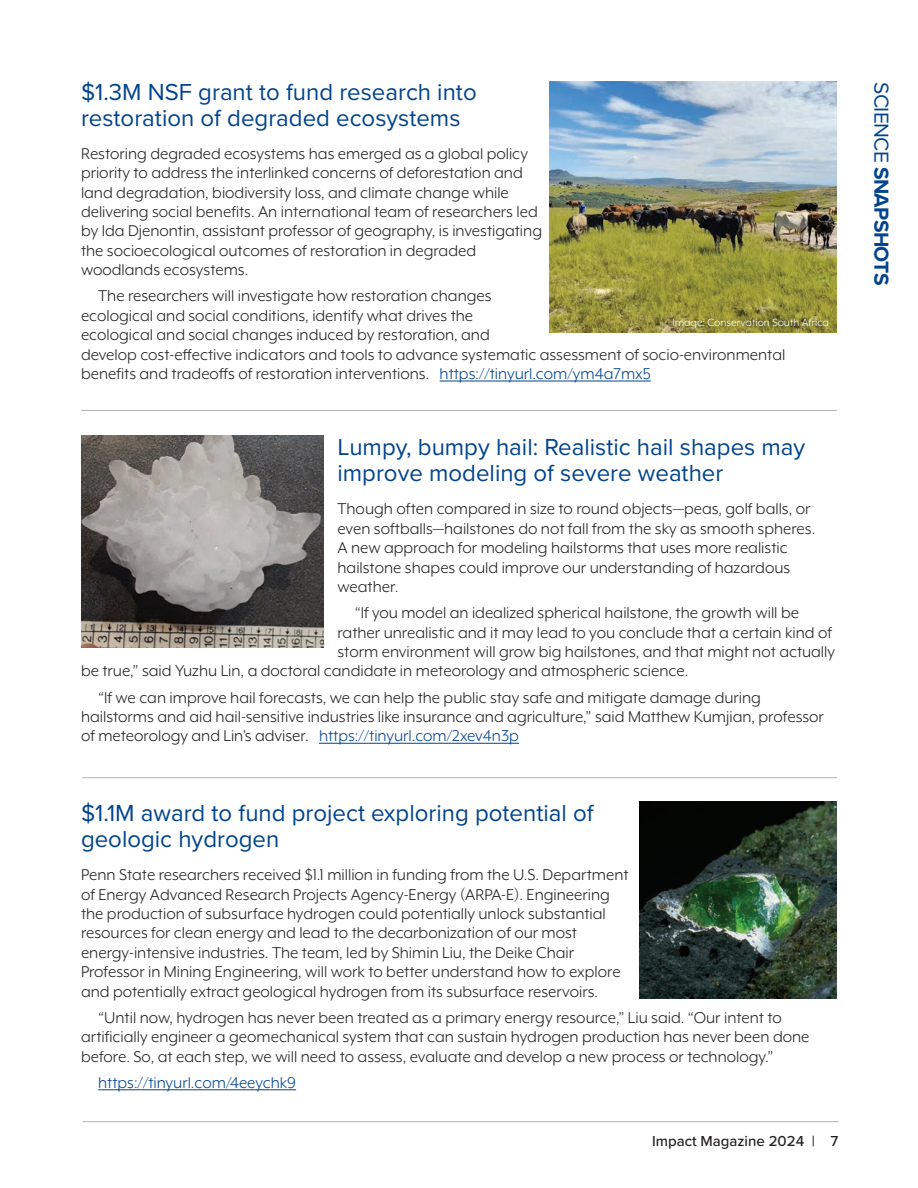
<style>
.page{position:relative;width:918px;height:1188px;background:#fff}
.page>*{position:absolute;margin:0;border:0;box-sizing:border-box;transform-origin:0 0}
.proxima_nova_subhead{font:24px/26px "Proxima Nova";color:#02448d}
.Heading_proxima_caps{font:700 21px "Proxima Nova";letter-spacing:-.03em;color:#02448d}
.mr_eaves_body{font:18px/19.4px "Mr Eaves XL Mod OT";color:#231f20}
.mr_eaves_body-2{font:18px "Mr Eaves XL Mod OT";color:#02448d}
.t1{font:500 15px "Proxima Nova";color:#231f20}
.mr_eaves_body-3{font:12px "Mr Eaves XL Mod OT";color:#fff}
.s1{color:#02448d}
.s2{font-weight:400}
</style>
<div class="page">
<hr style="left:82px;top:1121px;width:756px;height:1px;background:#231f20">
<hr style="left:319px;top:743px;width:200px;height:1px;background:#02448d">
<hr style="left:82px;top:777px;width:755px;height:1px;background:#231f20">
<hr style="left:81px;top:410px;width:756px;height:1px;background:#231f20">
<hr style="left:440px;top:381px;width:211px;height:1px;background:#02448d">
<hr style="left:98px;top:1090px;width:198px;height:1px;background:#02448d">
<img style="left:549px;top:81px;width:288px;height:252px">
<img style="left:81px;top:435px;width:243px;height:213px">
<img style="left:639px;top:801px;width:198px;height:198px">
<p class="proxima_nova_subhead" style="left:81px;top:78px;width:397px">$1.3M NSF grant to fund research into restoration of degraded ecosystems</p>
<p class="mr_eaves_body" style="left:81px;top:144px;width:463px">Restoring degraded ecosystems has emerged as a global policy priority to address the interlinked concerns of deforestation and land degradation, biodiversity loss, and climate change while delivering social benefits. An international team of researchers led by Ida Djenontin, assistant professor of geography, is investigating the socioecological outcomes of restoration in degraded woodlands ecosystems.</p>
<p class="mr_eaves_body" style="left:81px;top:286px;width:706px;text-indent:17px">The researchers will investigate how restoration changes<br>ecological and social conditions, identify what drives the<br>ecological and social changes induced by restoration, and<br>develop cost-effective indicators and tools to advance systematic assessment of socio-environmental benefits and tradeoffs of restoration interventions. <span class="s1">https://tinyurl.com/ym4a7mx5</span></p>
<p class="mr_eaves_body-3" style="left:672px;top:316px;width:158px">Image: Conservation South Africa</p>
<p class="proxima_nova_subhead" style="left:338px;top:433px;width:469px">Lumpy, bumpy hail: Realistic hail shapes may improve modeling of severe weather</p>
<p class="mr_eaves_body" style="left:338px;top:499px;width:479px">Though often compared in size to round objects—peas, golf balls, or even softballs—hailstones do not fall from the sky as smooth spheres.<br>A new approach for modeling hailstorms that uses more realistic hailstone shapes could improve our understanding of hazardous weather.</p>
<p class="mr_eaves_body" style="left:355px;top:603px;width:446px">“If you model an idealized spherical hailstone, the growth will be</p>
<p class="mr_eaves_body" style="left:338px;top:622px;width:496px">rather unrealistic and it may lead to you conclude that a certain kind of</p>
<p class="mr_eaves_body" style="left:338px;top:642px;width:499px">storm environment will grow big hailstones, and that might not actually</p>
<p class="mr_eaves_body" style="left:81px;top:661px;width:609px">be true,” said Yuzhu Lin, a doctoral candidate in meteorology and atmospheric science.</p>
<p class="mr_eaves_body" style="left:81px;top:687px;width:744px;text-indent:17px">“If we can improve hail forecasts, we can help the public stay safe and mitigate damage during hailstorms and aid hail-sensitive industries like insurance and agriculture,” said Matthew Kumjian, professor of meteorology and Lin’s adviser. <span class="s1">https://tinyurl.com/2xev4n3p</span></p>
<p class="proxima_nova_subhead" style="left:81px;top:799px;width:514px">$1.1M award to fund project exploring potential of geologic hydrogen</p>
<p class="mr_eaves_body" style="left:81px;top:865px;width:549px">Penn State researchers received $1.1 million in funding from the U.S. Department of Energy Advanced Research Projects Agency-Energy (ARPA-E). Engineering the production of subsurface hydrogen could potentially unlock substantial resources for clean energy and lead to the decarbonization of our most energy-intensive industries. The team, led by Shimin Liu, the Deike Chair Professor in Mining Engineering, will work to better understand how to explore and potentially extract geological hydrogen from its subsurface reservoirs.</p>
<p class="mr_eaves_body" style="left:81px;top:1008px;width:730px;text-indent:17px">“Until now, hydrogen has never been treated as a primary energy resource,” Liu said. “Our intent to artificially engineer a geomechanical system that can sustain hydrogen production has never been done before. So, at each step, we will need to assess, evaluate and develop a new process or technology.”</p>
<p class="mr_eaves_body-2" style="left:98px;top:1073px;width:199px">https://tinyurl.com/4eeychk9</p>
<p class="t1" style="left:652px;top:1130px;width:188px">Impact Magazine 2024 | 7</p>
<p class="Heading_proxima_caps" style="left:897px;top:82px;width:205px;rotate:90deg"><span class="s2">SCIENCE</span> SNAPSHOTS</p>
</div>
